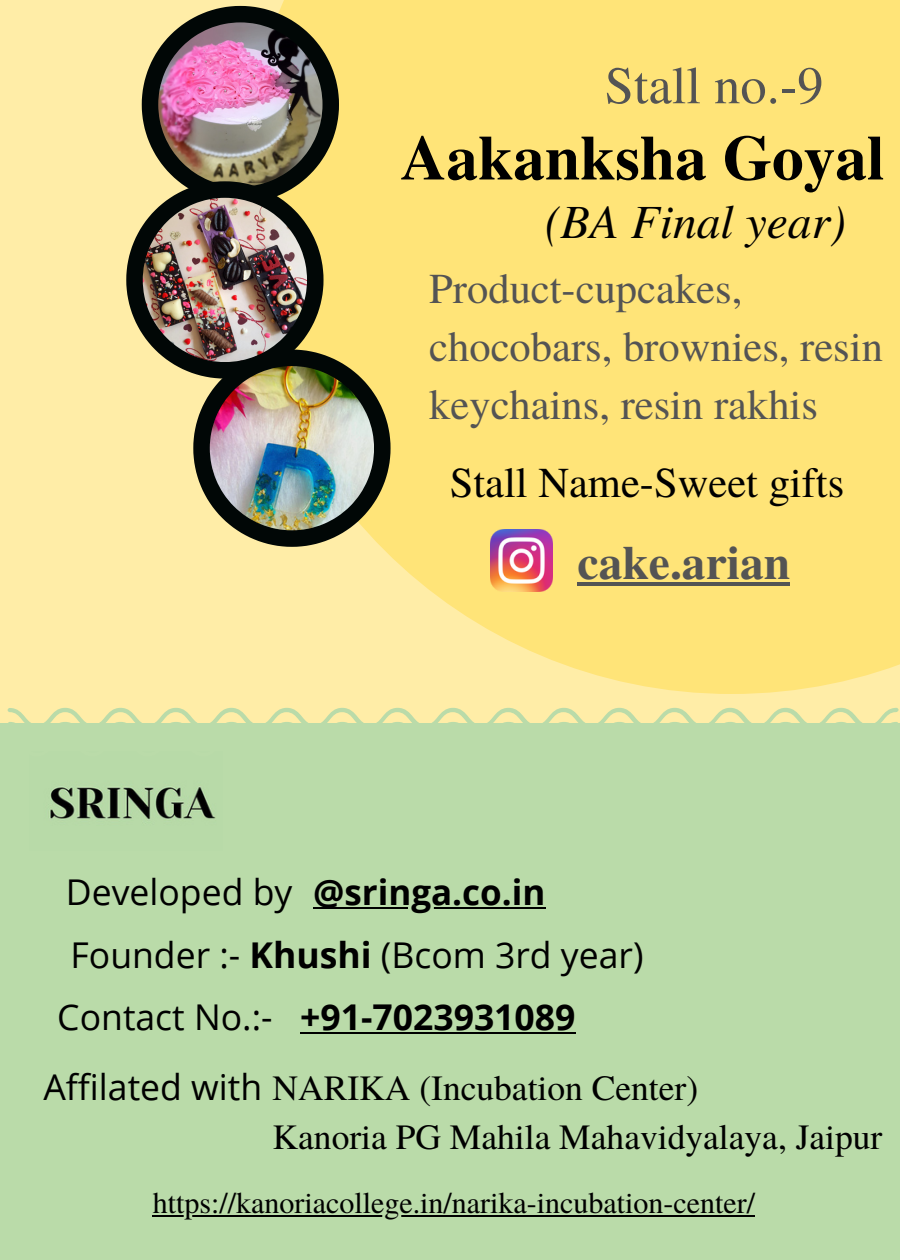
<style>
.page{position:relative;width:900px;height:1260px;background:#ffeda7}
.page>*{position:absolute;margin:0;border:0;box-sizing:border-box;transform-origin:0 0}
.t1{font:700 63.25px "Te X Gyre Termes";color:#000}
.t2{font:52.5px "Te X Gyre Termes";color:#545454}
.t3{font:italic 47.5px "Te X Gyre Termes";color:#000}
.t4{font:700 47.5px "Te X Gyre Termes";color:#545454}
.t5{font:42.5px/58px "Te X Gyre Termes";color:#545454}
.t6{font:42.5px "Te X Gyre Termes";color:#000}
.t7{font:35.5px/48.8px "Te X Gyre Termes";color:#000}
.t8{font:35.5px/62.2px "Open Sans";color:#000}
.t9{font:700 35px "Open Sans";color:#000}
.t10{font:30px "Te X Gyre Termes";color:#000}
.s1{font-weight:400;font-size:35.5px}
.s2{font-weight:700}
.s3{font-family:"Open Sans"}
</style>
<div class="page">
<svg style="left:240px;top:0;width:660px;height:694px;background:#fee47c"></svg>
<img style="left:490px;top:530px;width:62px;height:62px">
<img style="left:126px;top:6px;width:265px;height:541px">
<img style="left:210px;top:366px;width:164px;height:164px">
<div style="left:0;top:723px;width:900px;height:536px;background:#badba9"></div>
<img style="left:49px;top:786px;width:167px;height:33px">
<svg style="left:8px;top:708px;width:891px;height:15px"></svg>
<hr style="left:578px;top:583px;width:212px;height:3px;background:#545454">
<hr style="left:313px;top:907px;width:233px;height:2px;background:#000">
<hr style="left:300px;top:1032px;width:275px;height:2px;background:#000">
<hr style="left:153px;top:1215px;width:602px;height:2px;background:#000">
<h2 class="t2" style="left:605px;top:48px;width:220px">Stall no.-9</h2>
<h1 class="t1" style="left:401px;top:109px;width:485px">Aakanksha Goyal</h1>
<h3 class="t3" style="left:545px;top:187px;width:303px">(BA Final year)</h3>
<p class="t5" style="left:429px;top:257px;width:455px">Product-cupcakes, chocobars, brownies, resin keychains, resin rakhis</p>
<p class="t6" style="left:450px;top:452px;width:396px">Stall Name-Sweet gifts</p>
<h3 class="t4" style="left:578px;top:526px;width:214px">cake.arian</h3>
<p class="t9" style="left:66px;top:868px;width:481px"><span class="s1">Developed by</span> @sringa.co.in</p>
<p class="t8" style="left:57px;top:923px;width:588px;text-indent:13px">Founder :- <span class="s2">Khushi</span> (Bcom 3rd year)<br>Contact No.:- <span class="s2">+91-7023931089</span></p>
<p class="t7" style="left:273px;top:1062px;width:611px;text-indent:-229px"><span class="s3">Affilated with</span> NARIKA (Incubation Center)<br>Kanoria PG Mahila Mahavidyalaya, Jaipur</p>
<p class="t10" style="left:153px;top:1182px;width:604px">https://kanoriacollege.in/narika-incubation-center/</p>
</div>
